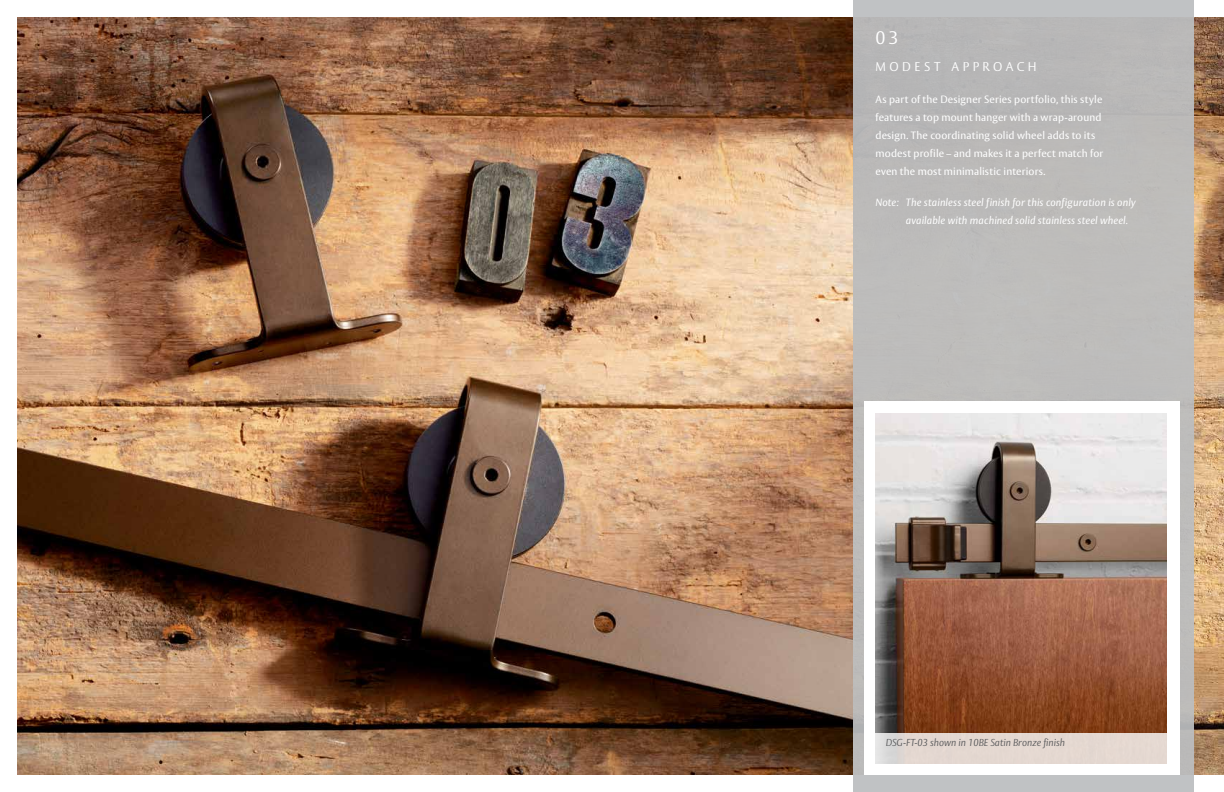
<style>
.page{position:relative;width:1224px;height:792px;background:#fff}
.page>*{position:absolute;margin:0;border:0;box-sizing:border-box;transform-origin:0 0}
.t1{font:300 18px "ASSA Vesta";color:#fff}
.t2{font:300 12.6px "ASSA Vesta";letter-spacing:.28em;color:#fff}
.t3{font:10.5px/18px "ASSA Vesta";letter-spacing:.015em;color:#fff}
.t4{font:italic 10.5px/18px "ASSA Vesta";letter-spacing:.01em;color:#fff}
.t5{font:italic 300 10px "ASSA Vesta";color:#58595b}
</style>
<div class="page">
<img style="left:17px;top:17px;width:1207px;height:758px">
<div style="left:853px;top:0;width:341px;height:792px;background:#bcbec0"></div>
<div style="left:865px;top:402px;width:315px;height:373px;background:#fff"></div>
<img style="left:876px;top:413px;width:291px;height:320px">
<svg style="left:875px;top:733px;width:292px;height:31px;background:#e3d8d1"></svg>
<h1 class="t1" style="left:876px;top:27px;width:25px">03</h1>
<p class="t2" style="left:876px;top:59px;width:163px">MODEST APPROACH</p>
<p class="t3" style="left:876px;top:91px;width:229px">As part of the Designer Series portfolio, this style features a top mount hanger with a wrap-around design. The coordinating solid wheel adds to its modest profile – and makes it a perfect match for even the most minimalistic interiors.</p>
<p class="t4" style="left:906px;top:194px;width:231px;text-indent:-30px">Note: The stainless steel finish for this configuration is only available with machined solid stainless steel wheel.</p>
<p class="t5" style="left:886px;top:736px;width:181px">DSG-FT-03 shown in 10BE Satin Bronze finish</p>
</div>
